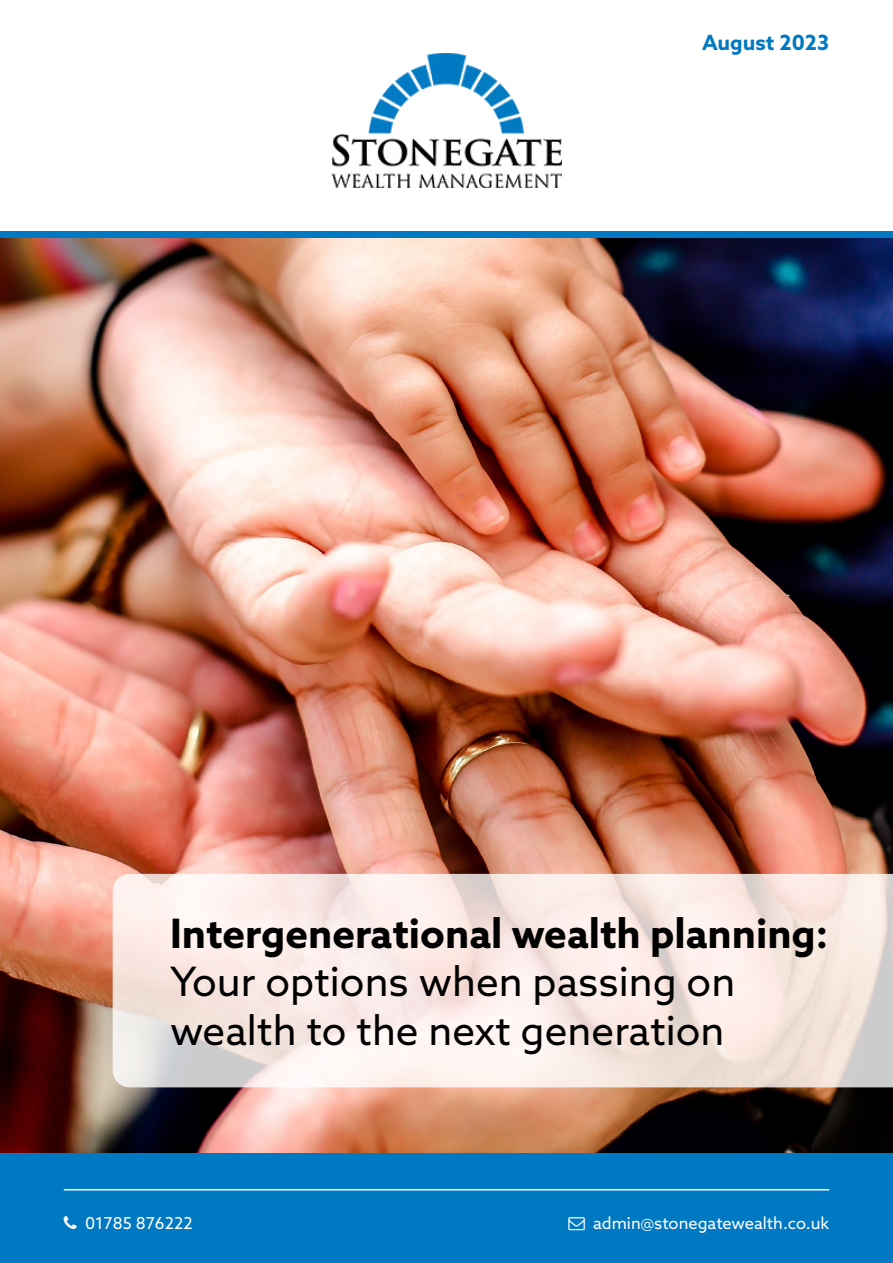
<style>
.page{position:relative;width:893px;height:1263px;background:#fff}
.page>*{position:absolute;margin:0;border:0;box-sizing:border-box;transform-origin:0 0}
.t1{font:40.5px/48.6px "Azo Sans";color:#000}
.t2{font:700 40.5px "Azo Sans";color:#000}
.t3{font:700 21px "Azo Sans";color:#0079c2}
.t4{font:16.5px "Azo Sans";color:#fff}
</style>
<div class="page">
<img style="left:0;top:238px;width:893px;height:915px">
<div style="left:0;top:1153px;width:893px;height:110px;background:#0079c2"></div>
<svg style="left:113px;top:874px;width:780px;height:213px;fill:#faebe7"></svg>
<hr style="left:64px;top:1189px;width:765px;height:1px;background:#fff">
<div style="left:0;top:232px;width:893px;height:6px;background:#0079c2"></div>
<img style="left:331px;top:53px;width:231px;height:134px">
<p class="t3" style="left:702px;top:29px;width:128px">August 2023</p>
<p class="t2" style="left:170px;top:906px;width:660px">Intergenerational wealth planning:</p>
<p class="t1" style="left:170px;top:957px;width:567px">Your options when passing on wealth to the next generation</p>
<p class="t4" style="left:85px;top:1212px;width:109px">01785 876222</p>
<p class="t4" style="left:593px;top:1212px;width:238px">admin@stonegatewealth.co.uk</p>
</div>
